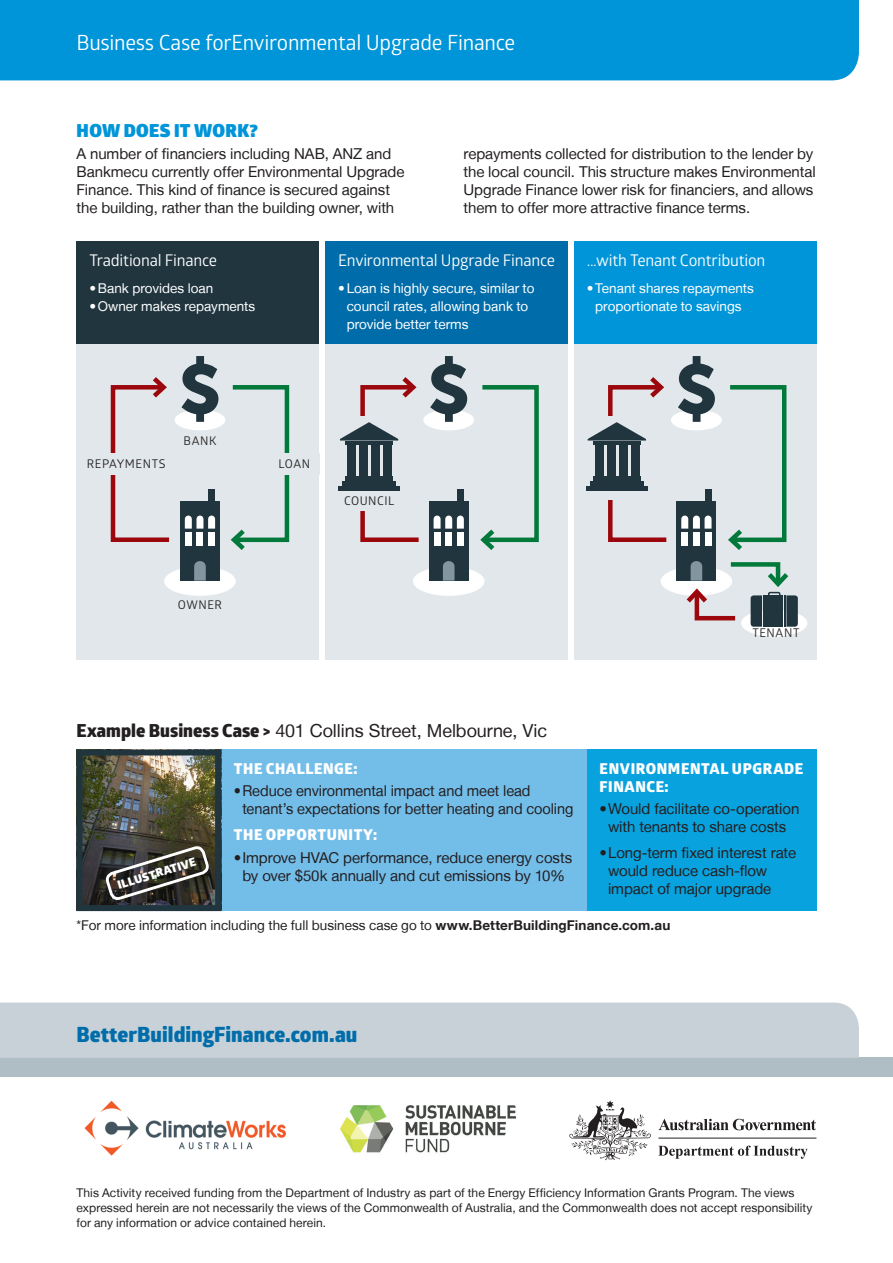
<style>
.page{position:relative;width:893px;height:1263px;background:#fff}
.page>*{position:absolute;margin:0;border:0;box-sizing:border-box;transform-origin:0 0}
.p2_RunningHead{font:21px "Glober";letter-spacing:-.015em;color:#fff}
.t1{font:800 21px "Glober";letter-spacing:.005em;color:#006daa}
.h_Bus_Case_A_Head{font:18px "Helvetica Neue LT";letter-spacing:-.005em;color:#231f20}
.h_A_Head{font:900 18px "Glober";letter-spacing:.02em;color:#0095d9}
.i_A_Head{font:16.2px "Glober";letter-spacing:-.015em;color:#fff}
.b_body{font:15px/18px "Helvetica Neue LT";letter-spacing:-.005em;color:#231f20}
.h_Bus_Case_B_Head{font:800 15px/18px "Glober";letter-spacing:.04em;color:#fff}
.t2{font:13.5px/18px "Helvetica Neue LT";color:#fff}
.b_Footnote{font:13.5px "Helvetica Neue LT";color:#231f20}
.t3{font:12px/15px "Helvetica Neue LT";letter-spacing:.005em;color:#231f20}
.i_Label{font:12px "Glober";letter-spacing:.045em;color:#231f20}
.t4{font:900 11.55px "Glober";color:#fff}
.s1{font-family:"Glober";font-weight:800}
.s2{font-weight:700}
</style>
<div class="page">
<div style="left:0;top:0;width:859px;height:80px;background:#0095d9"></div>
<img style="left:84px;top:1100px;width:202px;height:56px">
<svg style="left:658px;top:1119px;width:158px;height:11px"></svg>
<svg style="left:569px;top:1100px;width:82px;height:60px"></svg>
<hr style="left:658px;top:1137px;width:158px;height:1px;background:#231f20">
<svg style="left:658px;top:1145px;width:150px;height:14px"></svg>
<img style="left:340px;top:1105px;width:176px;height:48px">
<div style="left:0;top:1058px;width:893px;height:19px;background:#afbdc5"></div>
<div style="left:0;top:1002px;width:859px;height:56px;background:#c7d1d7"></div>
<div style="left:587px;top:749px;width:229px;height:162px;background:#08a2de"></div>
<div style="left:221px;top:749px;width:366px;height:162px;background:#73bde9"></div>
<img style="left:84px;top:756px;width:130px;height:148px">
<div style="left:77px;top:749px;width:144px;height:162px;border:6px solid #21353f"></div>
<div style="left:325px;top:336px;width:243px;height:323px;background:#e1e7ea"></div>
<svg style="left:480px;top:385px;width:59px;height:165px"></svg>
<div style="left:325px;top:241px;width:243px;height:102px;background:#006daa"></div>
<div style="left:423px;top:410px;width:51px;height:20px;background:#fff;border-radius:50%"></div>
<svg style="left:430px;top:356px;width:37px;height:66px"></svg>
<div style="left:413px;top:566px;width:72px;height:30px;background:#fff;border-radius:50%"></div>
<div style="left:429px;top:501px;width:39px;height:80px;background:#21353f"></div>
<div style="left:457px;top:490px;width:7px;height:11px;background:#21353f"></div>
<svg style="left:443px;top:561px;width:11px;height:20px"></svg>
<svg style="left:434px;top:516px;width:30px;height:13px"></svg>
<div style="left:434px;top:532px;width:7px;height:14px;background:#fff"></div>
<div style="left:445px;top:532px;width:7px;height:14px;background:#fff"></div>
<div style="left:457px;top:532px;width:7px;height:14px;background:#fff"></div>
<hr style="left:339px;top:486px;width:61px;height:4px;background:#21353f">
<svg style="left:340px;top:377px;width:79px;height:165px"></svg>
<div style="left:77px;top:336px;width:242px;height:323px;background:#e1e7ea"></div>
<div style="left:175px;top:410px;width:50px;height:20px;background:#fff;border-radius:50%"></div>
<svg style="left:182px;top:356px;width:36px;height:66px"></svg>
<div style="left:164px;top:566px;width:72px;height:30px;background:#fff;border-radius:50%"></div>
<div style="left:180px;top:501px;width:40px;height:80px;background:#21353f"></div>
<div style="left:208px;top:490px;width:7px;height:11px;background:#21353f"></div>
<svg style="left:194px;top:561px;width:12px;height:20px"></svg>
<svg style="left:185px;top:516px;width:30px;height:13px"></svg>
<div style="left:185px;top:532px;width:7px;height:14px;background:#fff"></div>
<div style="left:196px;top:532px;width:7px;height:14px;background:#fff"></div>
<div style="left:208px;top:532px;width:7px;height:14px;background:#fff"></div>
<svg style="left:110px;top:377px;width:59px;height:165px"></svg>
<svg style="left:230px;top:385px;width:60px;height:165px"></svg>
<div style="left:85px;top:453px;width:82px;height:21px;background:#e1e7ea"></div>
<div style="left:77px;top:241px;width:242px;height:102px;background:#21353f"></div>
<div style="left:574px;top:336px;width:242px;height:323px;background:#e1e7ea"></div>
<div style="left:671px;top:410px;width:51px;height:20px;background:#fff;border-radius:50%"></div>
<div style="left:661px;top:566px;width:71px;height:30px;background:#fff;border-radius:50%"></div>
<div style="left:677px;top:501px;width:39px;height:80px;background:#21353f"></div>
<hr style="left:586px;top:486px;width:61px;height:4px;background:#21353f">
<svg style="left:588px;top:377px;width:79px;height:165px"></svg>
<div style="left:574px;top:241px;width:242px;height:102px;background:#0095d9"></div>
<div style="left:741px;top:609px;width:66px;height:28px;background:#fff;border-radius:50%"></div>
<svg style="left:678px;top:356px;width:120px;height:271px"></svg>
<div style="left:269px;top:453px;width:50px;height:21px;background:#e1e7ea"></div>
<svg style="left:106px;top:833px;width:103px;height:67px;background:#494740"></svg>
<p class="p2_RunningHead" style="left:77px;top:28px;width:440px">Business Case forEnvironmental Upgrade Finance</p>
<p class="h_A_Head" style="left:77px;top:117px;width:183px">HOW DOES IT WORK?</p>
<p class="b_body" style="left:77px;top:145px;width:329px">A number of financiers including NAB, ANZ and Bankmecu currently offer Environmental Upgrade Finance. This kind of finance is secured against the building, rather than the building owner, with</p>
<p class="b_body" style="left:463px;top:145px;width:354px">repayments collected for distribution to the lender by the local council. This structure makes Environmental Upgrade Finance lower risk for financiers, and allows them to offer more attractive finance terms.</p>
<p class="i_A_Head" style="left:338px;top:249px;width:218px">Environmental Upgrade Finance</p>
<p class="t2" style="left:347px;top:279px;width:189px;text-indent:-9px">• Loan is highly secure, similar to council rates, allowing bank to provide better terms</p>
<p class="i_A_Head" style="left:89px;top:249px;width:129px">Traditional Finance</p>
<p class="t2" style="left:89px;top:279px;width:125px">• Bank provides loan</p>
<p class="t2" style="left:89px;top:297px;width:167px">• Owner makes repayments</p>
<p class="i_A_Head" style="left:587px;top:249px;width:180px">...with Tenant Contribution</p>
<p class="t2" style="left:587px;top:279px;width:169px;text-align:center">• Tenant shares repayments proportionate to savings</p>
<p class="i_Label" style="left:87px;top:456px;width:80px">REPAYMENTS</p>
<p class="i_Label" style="left:184px;top:432px;width:34px">BANK</p>
<p class="i_Label" style="left:278px;top:456px;width:33px">LOAN</p>
<p class="i_Label" style="left:344px;top:492px;width:52px">COUNCIL</p>
<p class="i_Label" style="left:178px;top:597px;width:46px">OWNER</p>
<p class="i_Label" style="left:752px;top:625px;width:49px">TENANT</p>
<p class="h_Bus_Case_A_Head" style="left:77px;top:720px;width:472px"><span class="s1">Example Business Case &gt;</span> 401 Collins Street, Melbourne, Vic</p>
<p class="t4" style="left:115px;top:877px;width:83px;rotate:-17deg">ILLUSTRATIVE</p>
<p class="h_Bus_Case_B_Head" style="left:234px;top:759px;width:125px">THE CHALLENGE:</p>
<p class="b_body" style="left:242px;top:781px;width:333px;text-indent:-9px">• Reduce environmental impact and meet lead tenant’s expectations for better heating and cooling</p>
<p class="h_Bus_Case_B_Head" style="left:234px;top:826px;width:145px">THE OPPORTUNITY:</p>
<p class="b_body" style="left:234px;top:848px;width:340px;text-align:center">• Improve HVAC performance, reduce energy costs by over $50k annually and cut emissions by 10%</p>
<p class="h_Bus_Case_B_Head" style="left:600px;top:759px;width:205px">ENVIRONMENTAL UPGRADE<br>FINANCE:</p>
<p class="b_body" style="left:600px;top:799px;width:201px;text-align:center">• Would facilitate co-operation with tenants to share costs</p>
<p class="b_body" style="left:608px;top:844px;width:190px;text-indent:-9px">• Long-term fixed interest rate would reduce cash-flow impact of major upgrade</p>
<p class="b_Footnote" style="left:77px;top:917px;width:595px">*For more information including the full business case go to <span class="s2">www.BetterBuildingFinance.com.au</span></p>
<h1 class="t1" style="left:77px;top:1018px;width:282px">BetterBuildingFinance.com.au</h1>
<p class="t3" style="left:77px;top:1185px;width:737px">This Activity received funding from the Department of Industry as part of the Energy Efficiency Information Grants Program. The views expressed herein are not necessarily the views of the Commonwealth of Australia, and the Commonwealth does not accept responsibility for any information or advice contained herein.</p>
</div>
